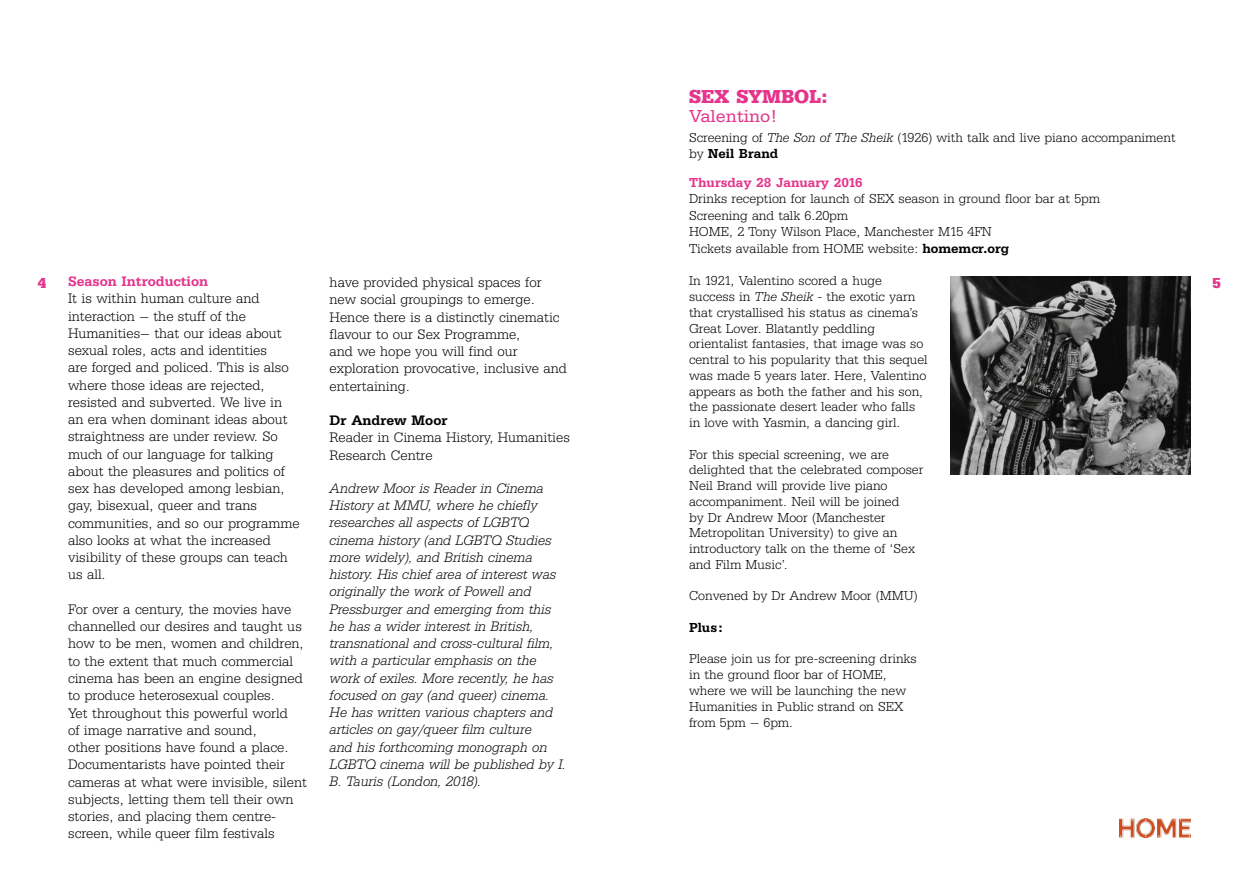
<style>
.page{position:relative;width:1259px;height:893px;background:#fff}
.page>*{position:absolute;margin:0;border:0;box-sizing:border-box;transform-origin:0 0}
.t1{font:700 19.5px "Serifa BEFOP";color:#e4348b}
.t2{font:18px "Serifa BEFOP";color:#e4348b}
.t3{font:700 15px "Serifa BEFOP";color:#e4348b}
.t4{font:300 14.25px/17.2px "Serifa BEFOP";color:#000}
.t5{font:italic 300 14.25px/17.2px "Serifa BEFOP";color:#000}
.t6{font:500 14.25px "Serifa BEFOP";color:#e4348b}
.t7{font:500 14.25px "Serifa BEFOP";color:#000}
.t8{font:300 13.5px/15.8px "Serifa BEFOP";color:#000}
.t9{font:500 13.5px "Serifa BEFOP";color:#e4348b}
.t10{font:500 13.5px "Serifa BEFOP";color:#000}
.s1{font-style:italic}
.s2{font-weight:500}
</style>
<div class="page">
<img style="left:1119px;top:818px;width:72px;height:19px">
<img style="left:950px;top:276px;width:241px;height:198px">
<h1 class="t1" style="left:689px;top:85px;width:139px">SEX SYMBOL:</h1>
<p class="t2" style="left:689px;top:106px;width:89px">Valentino!</p>
<p class="t8" style="left:689px;top:130px;width:488px">Screening of <span class="s1">The Son of The Sheik</span> (1926) with talk and live piano accompaniment by <span class="s2">Neil Brand</span></p>
<p class="t9" style="left:689px;top:174px;width:175px">Thursday 28 January 2016</p>
<p class="t8" style="left:689px;top:190px;width:413px;line-height:16.5px">Drinks reception for launch of SEX season in ground floor bar at 5pm Screening and talk 6.20pm<br>HOME, 2 Tony Wilson Place, Manchester M15 4FN<br>Tickets available from HOME website: <span class="s2">homemcr.org</span></p>
<p class="t8" style="left:689px;top:273px;width:240px">In 1921, Valentino scored a huge success in <span class="s1">The Sheik</span> - the exotic yarn that crystallised his status as cinema’s Great Lover. Blatantly peddling orientalist fantasies, that image was so central to his popularity that this sequel was made 5 years later. Here, Valentino appears as both the father and his son, the passionate desert leader who falls in love with Yasmin, a dancing girl.</p>
<p class="t8" style="left:689px;top:446px;width:236px">For this special screening, we are delighted that the celebrated composer Neil Brand will provide live piano accompaniment. Neil will be joined<br>by Dr Andrew Moor (Manchester Metropolitan University) to give an introductory talk on the theme of ‘Sex and Film Music’.</p>
<p class="t8" style="left:689px;top:588px;width:230px">Convened by Dr Andrew Moor (MMU)</p>
<p class="t10" style="left:689px;top:620px;width:37px">Plus:</p>
<p class="t8" style="left:689px;top:651px;width:229px">Please join us for pre-screening drinks in the ground floor bar of HOME, where we will be launching the new<br>Humanities in Public strand on SEX from 5pm – 6pm.</p>
<p class="t6" style="left:68px;top:273px;width:142px">Season Introduction</p>
<p class="t4" style="left:68px;top:290px;width:233px">It is within human culture and interaction – the stuff of the<br>Humanities– that our ideas about sexual roles, acts and identities<br>are forged and policed. This is also where those ideas are rejected, resisted and subverted. We live in an era when dominant ideas about straightness are under review. So much of our language for talking about the pleasures and politics of sex has developed among lesbian, gay, bisexual, queer and trans communities, and so our programme also looks at what the increased visibility of these groups can teach us all.</p>
<p class="t4" style="left:68px;top:600px;width:240px">For over a century, the movies have channelled our desires and taught us how to be men, women and children, to the extent that much commercial cinema has been an engine designed to produce heterosexual couples.<br>Yet throughout this powerful world<br>of image narrative and sound,<br>other positions have found a place.<br>Documentarists have pointed their cameras at what were invisible, silent subjects, letting them tell their own stories, and placing them centre&shy;screen, while queer film festivals</p>
<p class="t4" style="left:330px;top:274px;width:239px">have provided physical spaces for new social groupings to emerge.<br>Hence there is a distinctly cinematic flavour to our Sex Programme,<br>and we hope you will find our exploration provocative, inclusive and entertaining.</p>
<p class="t7" style="left:330px;top:412px;width:119px">Dr Andrew Moor</p>
<p class="t4" style="left:330px;top:429px;width:242px">Reader in Cinema History, Humanities<br>Research Centre</p>
<p class="t5" style="left:330px;top:479px;width:238px">Andrew Moor is Reader in Cinema History at MMU, where he chiefly researches all aspects of LGBTQ cinema history (and LGBTQ Studies more widely), and British cinema history. His chief area of interest was originally the work of Powell and Pressburger and emerging from this he has a wider interest in British, transnational and cross-cultural film, with a particular emphasis on the work of exiles. More recently, he has focused on gay (and queer) cinema.<br>He has written various chapters and articles on gay/queer film culture<br>and his forthcoming monograph on LGBTQ cinema will be published by I.<br>B. Tauris (London, 2018).</p>
<p class="t3" style="left:38px;top:274px;width:10px">4</p>
<p class="t3" style="left:1212px;top:274px;width:10px">5</p>
</div>
